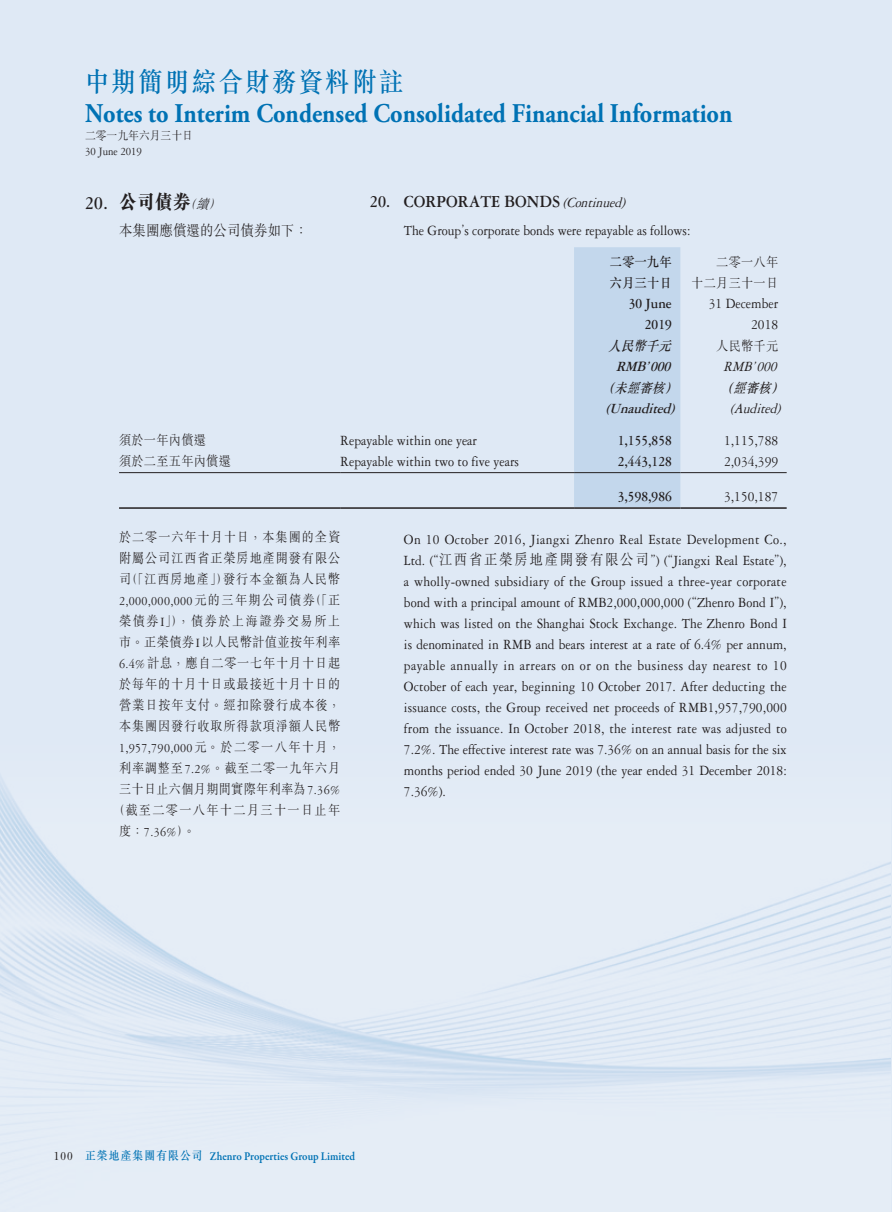
<style>
.page{position:relative;width:893px;height:1212px;background:#fff}
.page>*{position:absolute;margin:0;border:0;box-sizing:border-box;transform-origin:0 0}
.t1{font:700 27px "Adobe Garamond Pro";color:#0072b4;scale:.9 1}
.t2{font:500 27px "M Sung HK";letter-spacing:.1em;color:#0072b4;scale:.9 1}
.t3{font:800 19.5px "M Sung HK";color:#231f20;scale:.9 1}
.t4{font:700 18px "Garamond 3 LT Std";color:#231f20;scale:.9 1}
.t5{font:15px/21px "Garamond 3 LT Std";color:#231f20;text-align:justify;scale:.9 1}
.t6{font:700 15px "Garamond 3 LT Std";color:#231f20;scale:.9 1}
.t7{font:italic 700 15px "Garamond 3 LT Std";color:#231f20;scale:.9 1}
.t8{font:italic 15px "Garamond 3 LT Std";color:#231f20;scale:.9 1}
.t9{font:300 15px "M Sung HK";color:#231f20;scale:.9 1}
.t10{font:300 13.5px/21px "M Sung HK";letter-spacing:.075em;color:#231f20;text-align:justify;scale:.9 1}
.t11{font:13.5px "Garamond 3 LT Std";letter-spacing:.025em;color:#231f20;scale:.9 1}
.t12{font:300 13.5px/21px "M Sung HK";letter-spacing:.025em;color:#231f20;text-align:right;scale:.9 1}
.t13{font:italic 500 13.5px "M Sung HK";color:#231f20;scale:.9 1}
.t14{font:500 13.5px/21px "M Sung HK";letter-spacing:.025em;color:#231f20;scale:.9 1}
.t15{font:600 12px "Garamond Premr Pro";color:#0072b4;scale:.9 1}
.t16{font:300 12px "M Sung HK";color:#231f20;scale:.9 1}
.t17{font:12px "Garamond 3 LT Std";color:#231f20;scale:.9 1}
.s1{font-weight:400;font-style:italic;font-size:15px}
.s2{font-family:"M Sung HK";font-weight:300}
.s3{font-family:"Garamond 3 LT Std";font-weight:700}
.s4{font-weight:300;font-style:italic;font-size:13.5px}
.s5{font-family:"Garamond 3 LT Std";font-weight:400}
.s6{font-family:"M Sung HK";font-weight:500;color:#231f20}
.s7{font-family:"M Sung HK";font-weight:500}
</style>
<div class="page">
<div style="left:0;top:0;width:892px;height:1212px;background:#dfe9f5"></div>
<img style="left:0;top:783px;width:891px;height:303px">
<div style="left:574px;top:247px;width:106px;height:260px;background:#c3d7ec"></div>
<hr style="left:119px;top:472px;width:221px;height:1px;background:#231f20">
<hr style="left:340px;top:472px;width:234px;height:1px;background:#231f20">
<hr style="left:574px;top:472px;width:106px;height:1px;background:#231f20">
<hr style="left:680px;top:472px;width:107px;height:1px;background:#231f20">
<hr style="left:119px;top:507px;width:221px;height:2px;background:#231f20">
<hr style="left:340px;top:507px;width:234px;height:2px;background:#231f20">
<hr style="left:574px;top:507px;width:106px;height:2px;background:#231f20">
<hr style="left:680px;top:507px;width:107px;height:2px;background:#231f20">
<h1 class="t2" style="left:85px;top:63px;width:355px">中期簡明綜合財務資料附註</h1>
<h1 class="t1" style="left:85px;top:98px;width:721px">Notes to Interim Condensed Consolidated Financial Information</h1>
<p class="t16" style="left:85px;top:127px;width:121px">二零一九年六月三十日</p>
<p class="t17" style="left:85px;top:145px;width:65px">30 June 2019</p>
<p class="t4" style="left:370px;top:192px;width:290px">20. CORPORATE BONDS <span class="s1">(Continued)</span></p>
<p class="t5" style="left:404px;top:220px;width:320px">The Group’s corporate bonds were repayable as follows:</p>
<p class="t14" style="left:610px;top:251px;width:70px">二零一九年六月三十日</p>
<p class="t12" style="left:691px;top:250px;width:98px">二零一八年<br>十二月三十一日</p>
<p class="t6" style="left:629px;top:295px;width:49px">30 June</p>
<p class="t5" style="left:709px;top:293px;width:79px">31 December</p>
<p class="t6" style="left:645px;top:316px;width:31px">2019</p>
<p class="t5" style="left:751px;top:314px;width:32px">2018</p>
<p class="t13" style="left:608px;top:336px;width:76px">人民幣千元</p>
<p class="t10" style="left:716px;top:334px;width:70px">人民幣千元</p>
<p class="t7" style="left:616px;top:358px;width:67px">RMB’000</p>
<p class="t8" style="left:723px;top:359px;width:66px">RMB’000</p>
<p class="t13" style="left:602px;top:378px;width:90px">（未經審核）</p>
<p class="t13" style="left:721px;top:378px;width:76px">（經審核）</p>
<p class="t7" style="left:606px;top:400px;width:82px">(Unaudited)</p>
<p class="t8" style="left:730px;top:401px;width:62px">(Audited)</p>
<p class="t12" style="left:119px;top:429px;width:98px">須於一年內償還</p>
<p class="t5" style="left:340px;top:430px;width:154px">Repayable within one year</p>
<p class="t6" style="left:618px;top:432px;width:61px">1,155,858</p>
<p class="t5" style="left:724px;top:430px;width:62px">1,115,788</p>
<p class="t12" style="left:119px;top:450px;width:126px">須於二至五年內償還</p>
<p class="t5" style="left:340px;top:451px;width:200px">Repayable within two to five years</p>
<p class="t6" style="left:618px;top:453px;width:61px">2,443,128</p>
<p class="t5" style="left:724px;top:451px;width:62px">2,034,399</p>
<p class="t6" style="left:618px;top:488px;width:61px">3,598,986</p>
<p class="t5" style="left:724px;top:486px;width:61px">3,150,187</p>
<p class="t5" style="left:404px;top:529px;width:427px">On 10 October 2016, Jiangxi Zhenro Real Estate Development Co., Ltd. (“<span class="s2">江西省正榮房地產開發有限公司</span>”) (“Jiangxi Real Estate”), a wholly-owned subsidiary of the Group issued a three-year corporate bond with a principal amount of RMB2,000,000,000 (“Zhenro Bond I”), which was listed on the Shanghai Stock Exchange. The Zhenro Bond I is denominated in RMB and bears interest at a rate of 6.4% per annum, payable annually in arrears on or on the business day nearest to 10<br>October of each year, beginning 10 October 2017. After deducting the issuance costs, the Group received net proceeds of RMB1,957,790,000 from the issuance. In October 2018, the interest rate was adjusted to 7.2%. The effective interest rate was 7.36% on an annual basis for the six months period ended 30 June 2019 (the year ended 31 December 2018:<br>7.36%).</p>
<h2 class="t3" style="left:85px;top:188px;width:157px"><span class="s3">20.</span> 公司債券<span class="s4">（續）</span></h2>
<p class="t9" style="left:119px;top:220px;width:211px">本集團應償還的公司債券如下：</p>
<p class="t10" style="left:119px;top:526px;width:247px">於二零一六年十月十日，本集團的全資附屬公司江西省正榮房地產開發有限公司（「江西房地產」）發行本金額為人民幣</p>
<p class="t11" style="left:119px;top:594px;width:247px">2,000,000,000<span class="s2">元的三年期公司債券（「正</span></p>
<p class="t10" style="left:119px;top:610px;width:247px">榮債券<span class="s5">I</span>」），債券於上海證券交易所上市。正榮債券<span class="s5">I</span>以人民幣計值並按年利率<span class="s5">6.4%</span>計息，應自二零一七年十月十日起於每年的十月十日或最接近十月十日的營業日按年支付。經扣除發行成本後，本集團因發行收取所得款項淨額人民幣</p>
<p class="t11" style="left:119px;top:741px;width:247px">1,957,790,000<span class="s2">元。於二零一八年十月，</span></p>
<p class="t10" style="left:113px;top:757px;width:254px;text-align:center">利率調整至<span class="s5">7.2%</span>。截至二零一九年六月三十日止六個月期間實際年利率為<span class="s5">7.36%</span>（截至二零一八年十二月三十一日止年</p>
<p class="t11" style="left:119px;top:825px;width:86px"><span class="s2">度：</span>7.36%<span class="s2">）。</span></p>
<p class="t15" style="left:54px;top:1149px;width:336px"><span class="s6">100</span> <span class="s7">正榮地產集團有限公司</span> Zhenro Properties Group Limited</p>
</div>
